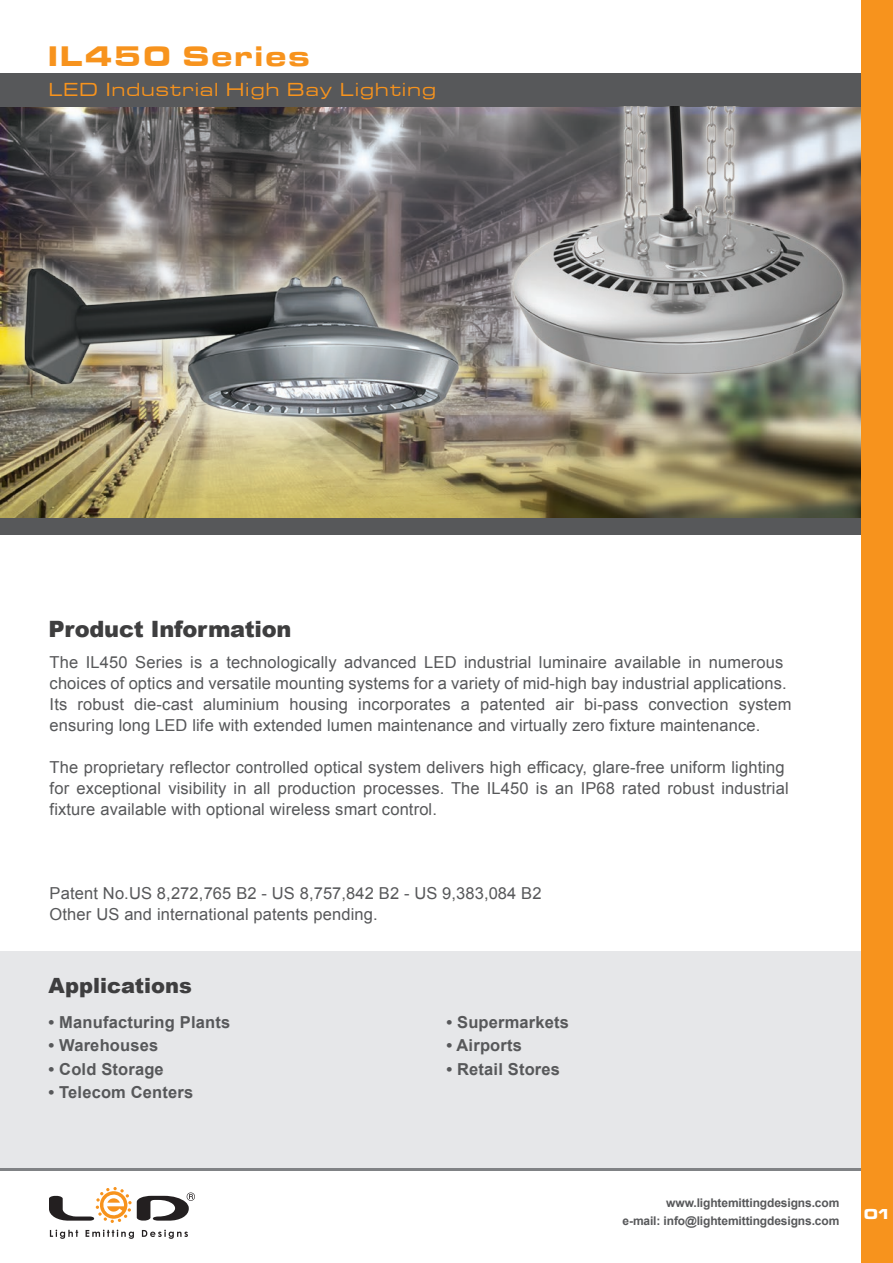
<style>
.page{position:relative;width:893px;height:1263px;background:#fff}
.page>*{position:absolute;margin:0;border:0;box-sizing:border-box;transform-origin:0 0}
.t1{font:29.25px "Microgramma D Bold Exte";letter-spacing:.1em;color:#f7931d}
.t2{font:900 22.5px "Arial";letter-spacing:-.01em;color:#3e3e3f}
.t3{font:900 21px "Arial";color:#3e3e3f}
.t4{font:19.5px "Microgramma D Medi Exte";letter-spacing:.1em;color:#f7931d}
.t5{font:16.5px/21px "Arial";letter-spacing:.01em;color:#57585a}
.t6{font:700 16.5px "Arial";letter-spacing:.01em;color:#57585a}
.t7{font:15px "Microgramma D Bold Exte";color:#fff}
.t8{font:700 12px/18px "Arial";letter-spacing:-.01em;color:#57585a;text-align:right}
</style>
<div class="page">
<img style="left:0;top:107px;width:862px;height:411px">
<div style="left:0;top:518px;width:893px;height:16px;background:#57585a"></div>
<hr style="left:0;top:1168px;width:893px;height:3px;background:#808285">
<div style="left:0;top:951px;width:862px;height:217px;background:#e6e7e9"></div>
<div style="left:0;top:73px;width:893px;height:34px;background:#57585a"></div>
<svg style="left:49px;top:1187px;width:146px;height:36px"></svg>
<svg style="left:50px;top:1229px;width:28px;height:10px"></svg>
<svg style="left:86px;top:1229px;width:48px;height:10px"></svg>
<svg style="left:142px;top:1229px;width:46px;height:10px"></svg>
<div style="left:862px;top:0;width:31px;height:1263px;background:#f7931d"></div>
<img style="left:0;top:235px;width:478px;height:211px">
<img style="left:451px;top:107px;width:411px;height:277px">
<h1 class="t1" style="left:49px;top:36px;width:262px">IL450 Series</h1>
<p class="t4" style="left:49px;top:77px;width:388px">LED Industrial High Bay Lighting</p>
<h2 class="t2" style="left:49px;top:612px;width:244px">Product Information</h2>
<p class="t5" style="left:50px;top:652px;width:744px">The IL450 Series is a technologically advanced LED industrial luminaire available in numerous choices of optics and versatile mounting systems for a variety of mid-high bay industrial applications.<br>Its robust die-cast aluminium housing incorporates a patented air bi-pass convection system ensuring long LED life with extended lumen maintenance and virtually zero fixture maintenance.</p>
<p class="t5" style="left:50px;top:757px;width:741px">The proprietary reflector controlled optical system delivers high efficacy, glare-free uniform lighting for exceptional visibility in all production processes. The IL450 is an IP68 rated robust industrial fixture available with optional wireless smart control.</p>
<p class="t5" style="left:50px;top:883px;width:493px">Patent No.US 8,272,765 B2 - US 8,757,842 B2 - US 9,383,084 B2<br>Other US and international patents pending.</p>
<p class="t3" style="left:49px;top:971px;width:145px">Applications</p>
<p class="t6" style="left:49px;top:1011px;width:183px">• Manufacturing Plants</p>
<p class="t6" style="left:49px;top:1035px;width:111px">• Warehouses</p>
<p class="t6" style="left:49px;top:1058px;width:117px">• Cold Storage</p>
<p class="t6" style="left:49px;top:1081px;width:146px">• Telecom Centers</p>
<p class="t6" style="left:446px;top:1011px;width:124px">• Supermarkets</p>
<p class="t6" style="left:446px;top:1035px;width:77px">• Airports</p>
<p class="t6" style="left:446px;top:1058px;width:115px">• Retail Stores</p>
<p class="t8" style="left:623px;top:1194px;width:218px">www.lightemittingdesigns.com<br>e-mail: info@lightemittingdesigns.com</p>
<p class="t7" style="left:864px;top:1204px;width:28px">01</p>
</div>
